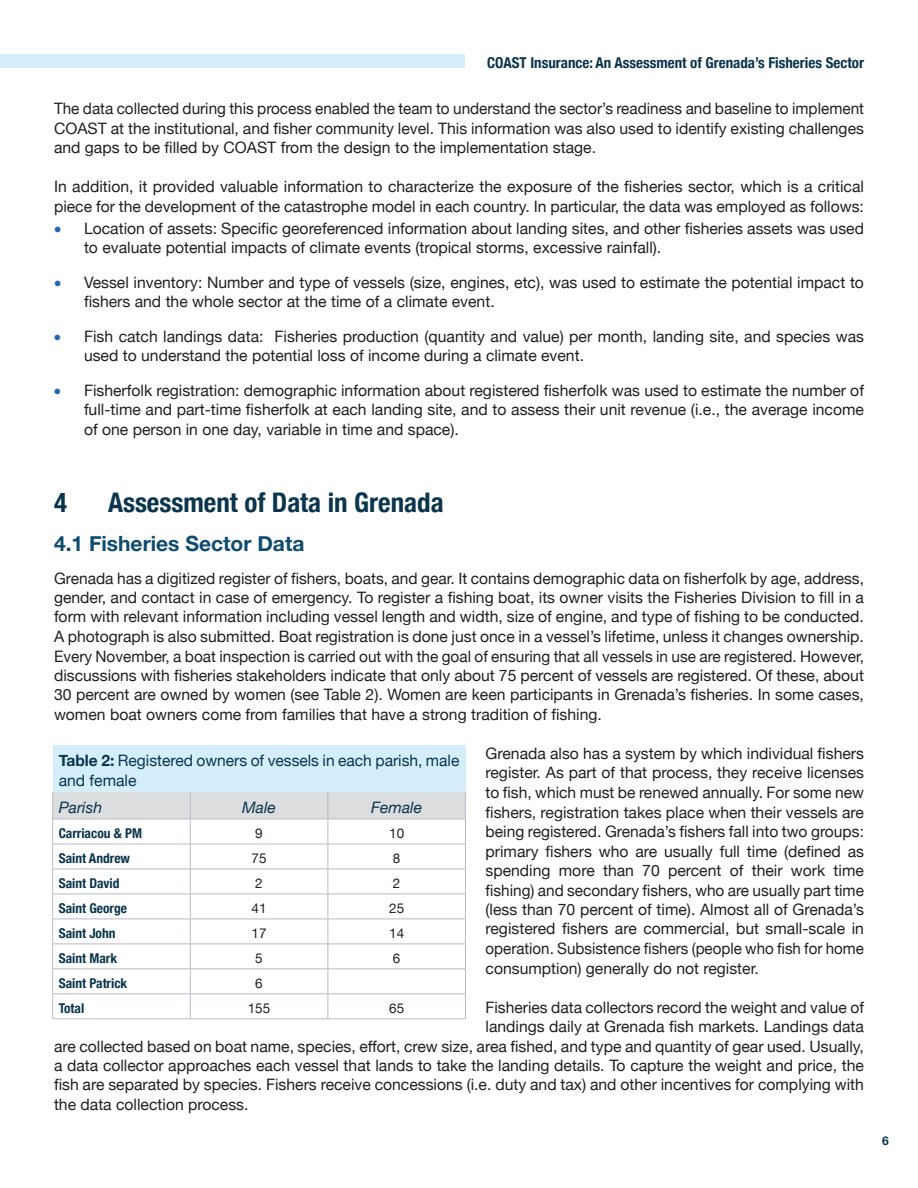
<style>
.page{position:relative;width:918px;height:1188px;background:#fff}
.page>*{position:absolute;margin:0;border:0;box-sizing:border-box;transform-origin:0 0}
.t1{font:700 condensed 27px "Helvetica Neue";color:#0a354c}
.t2{font:700 21px "Helvetica Neue";color:#0d4b6f}
.t3{font:15.75px/19.5px "Helvetica Neue";color:#231f20;text-align:justify}
.t4{font:15.75px/19.5px "Helvetica Neue";color:#0a354c}
.t5{font:italic 15.75px "Helvetica Neue";color:#0a354c}
.t6{font:700 condensed 15px "Helvetica Neue";color:#0a354c}
.t7{font:700 condensed 13.5px "Helvetica Neue";color:#0a354c}
.t8{font:13.5px "Helvetica Neue";color:#231f20}
.t9{font:700 12px "Helvetica Neue";color:#0a354c}
.s1{color:#2865b1}
.s2{font-weight:700}
</style>
<div class="page">
<div style="left:0;top:54px;width:465px;height:14px;background:#d4effb"></div>
<div style="left:53px;top:745px;width:412px;height:47px;background:#d4effb"></div>
<svg style="left:52px;top:792px;width:414px;height:227px"></svg>
<hr style="left:52px;top:1019px;width:138px;height:1px;background:#b7bcc6">
<hr style="left:190px;top:1019px;width:138px;height:1px;background:#b7bcc6">
<hr style="left:328px;top:1019px;width:138px;height:1px;background:#b7bcc6">
<p class="t6" style="left:487px;top:51px;width:378px">COAST Insurance: An Assessment of Grenada’s Fisheries Sector</p>
<p class="t3" style="left:54px;top:100px;width:812px">The data collected during this process enabled the team to understand the sector’s readiness and baseline to implement COAST at the institutional, and fisher community level. This information was also used to identify existing challenges and gaps to be filled by COAST from the design to the implementation stage.</p>
<p class="t3" style="left:54px;top:178px;width:812px">In addition, it provided valuable information to characterize the exposure of the fisheries sector, which is a critical piece for the development of the catastrophe model in each country. In particular, the data was employed as follows:</p>
<p class="t3" style="left:84px;top:220px;width:782px;text-indent:-30px"><span class="s1">•</span> Location of assets: Specific georeferenced information about landing sites, and other fisheries assets was used to evaluate potential impacts of climate events (tropical storms, excessive rainfall).</p>
<p class="t3" style="left:84px;top:274px;width:782px;text-indent:-30px"><span class="s1">•</span> Vessel inventory: Number and type of vessels (size, engines, etc), was used to estimate the potential impact to fishers and the whole sector at the time of a climate event.</p>
<p class="t3" style="left:84px;top:328px;width:782px;text-indent:-30px"><span class="s1">•</span> Fish catch landings data: Fisheries production (quantity and value) per month, landing site, and species was used to understand the potential loss of income during a climate event.</p>
<p class="t3" style="left:84px;top:382px;width:782px;text-indent:-30px"><span class="s1">•</span> Fisherfolk registration: demographic information about registered fisherfolk was used to estimate the number of full-time and part-time fisherfolk at each landing site, and to assess their unit revenue (i.e., the average income of one person in one day, variable in time and space).</p>
<h1 class="t1" style="left:54px;top:479px;width:14px">4</h1>
<h1 class="t1" style="left:108px;top:479px;width:337px">Assessment of Data in Grenada</h1>
<h2 class="t2" style="left:54px;top:527px;width:252px">4.1 Fisheries Sector Data</h2>
<p class="t3" style="left:54px;top:569px;width:812px">Grenada has a digitized register of fishers, boats, and gear. It contains demographic data on fisherfolk by age, address, gender, and contact in case of emergency. To register a fishing boat, its owner visits the Fisheries Division to fill in a form with relevant information including vessel length and width, size of engine, and type of fishing to be conducted.<br>A photograph is also submitted. Boat registration is done just once in a vessel’s lifetime, unless it changes ownership.<br>Every November, a boat inspection is carried out with the goal of ensuring that all vessels in use are registered. However, discussions with fisheries stakeholders indicate that only about 75 percent of vessels are registered. Of these, about 30 percent are owned by women (see Table 2). Women are keen participants in Grenada’s fisheries. In some cases, women boat owners come from families that have a strong tradition of fishing.</p>
<p class="t3" style="left:486px;top:745px;width:380px">Grenada also has a system by which individual fishers register. As part of that process, they receive licenses to fish, which must be renewed annually. For some new fishers, registration takes place when their vessels are being registered. Grenada’s fishers fall into two groups: primary fishers who are usually full time (defined as spending more than 70 percent of their work time fishing) and secondary fishers, who are usually part time (less than 70 percent of time). Almost all of Grenada’s registered fishers are commercial, but small-scale in operation. Subsistence fishers (people who fish for home consumption) generally do not register.</p>
<p class="t3" style="left:486px;top:998px;width:380px">Fisheries data collectors record the weight and value of</p>
<p class="t3" style="left:486px;top:1018px;width:380px">landings daily at Grenada fish markets. Landings data</p>
<p class="t3" style="left:54px;top:1037px;width:812px">are collected based on boat name, species, effort, crew size, area fished, and type and quantity of gear used. Usually,</p>
<p class="t3" style="left:54px;top:1057px;width:812px">a data collector approaches each vessel that lands to take the landing details. To capture the weight and price, the</p>
<p class="t3" style="left:54px;top:1076px;width:812px">fish are separated by species. Fishers receive concessions (i.e. duty and tax) and other incentives for complying with</p>
<p class="t3" style="left:54px;top:1096px;width:196px">the data collection process.</p>
<p class="t4" style="left:59px;top:752px;width:402px"><span class="s2">Table 2:</span> Registered owners of vessels in each parish, male and female</p>
<p class="t5" style="left:59px;top:796px;width:45px">Parish</p>
<p class="t5" style="left:242px;top:796px;width:35px">Male</p>
<p class="t5" style="left:371px;top:796px;width:53px">Female</p>
<p class="t7" style="left:59px;top:822px;width:85px">Carriacou &amp; PM</p>
<p class="t8" style="left:255px;top:823px;width:9px">9</p>
<p class="t8" style="left:389px;top:823px;width:17px">10</p>
<p class="t7" style="left:59px;top:847px;width:73px">Saint Andrew</p>
<p class="t8" style="left:252px;top:848px;width:17px">75</p>
<p class="t8" style="left:393px;top:848px;width:9px">8</p>
<p class="t7" style="left:59px;top:872px;width:62px">Saint David</p>
<p class="t8" style="left:255px;top:873px;width:9px">2</p>
<p class="t8" style="left:393px;top:873px;width:9px">2</p>
<p class="t7" style="left:59px;top:897px;width:70px">Saint George</p>
<p class="t8" style="left:252px;top:898px;width:17px">41</p>
<p class="t8" style="left:389px;top:898px;width:17px">25</p>
<p class="t7" style="left:59px;top:922px;width:58px">Saint John</p>
<p class="t8" style="left:252px;top:923px;width:17px">17</p>
<p class="t8" style="left:389px;top:923px;width:17px">14</p>
<p class="t7" style="left:59px;top:947px;width:60px">Saint Mark</p>
<p class="t8" style="left:255px;top:948px;width:9px">5</p>
<p class="t8" style="left:393px;top:948px;width:9px">6</p>
<p class="t7" style="left:59px;top:972px;width:70px">Saint Patrick</p>
<p class="t8" style="left:255px;top:973px;width:9px">6</p>
<p class="t7" style="left:59px;top:997px;width:27px">Total</p>
<p class="t8" style="left:248px;top:998px;width:24px">155</p>
<p class="t8" style="left:389px;top:998px;width:17px">65</p>
<p class="t9" style="left:882px;top:1132px;width:8px">6</p>
</div>
